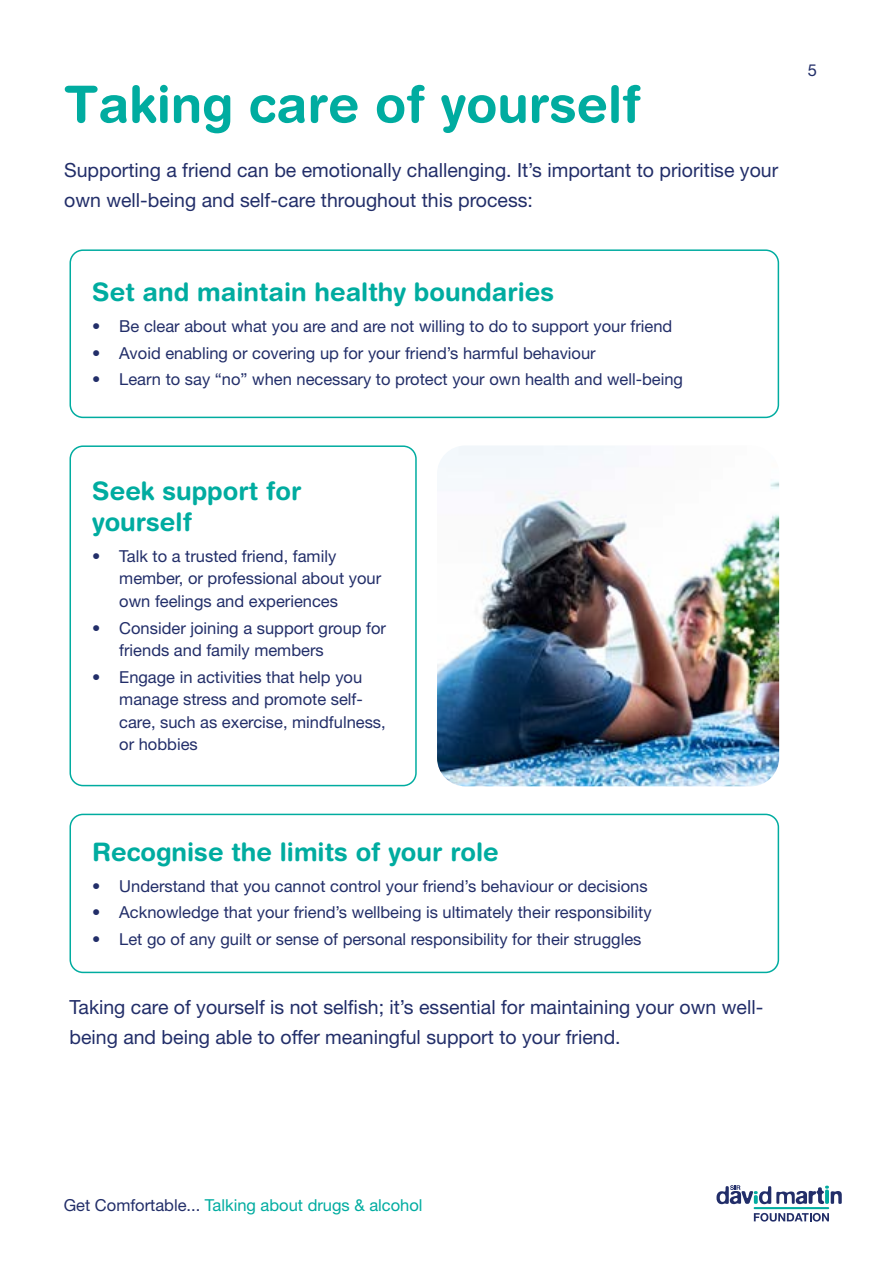
<style>
.page{position:relative;width:893px;height:1263px;background:#fff}
.page>*{position:absolute;margin:0;border:0;box-sizing:border-box;transform-origin:0 0}
.t1{font:700 51px "Helvetica Rounded";color:#00aca0}
.t2{font:700 25.5px/30.6px "Helvetica Rounded";color:#00aca0}
.t3{font:19.5px/30px "Helvetica Neue LT Std";color:#222e69}
.t4{font:16.5px/22.5px "Helvetica Neue LT Std";color:#222e69}
.t5{font:16.5px "Helvetica Neue LT Std";color:#00aca0}
.s1{color:#222e69}
</style>
<div class="page">
<svg style="left:754px;top:1213px;width:75px;height:8px"></svg>
<svg style="left:716px;top:1185px;width:126px;height:19px"></svg>
<hr style="left:754px;top:1207px;width:75px;height:2px;background:#00aca0">
<div style="left:70px;top:249px;width:709px;height:169px;border:2px solid #00aca0;border-radius:13px"></div>
<div style="left:70px;top:814px;width:709px;height:159px;border:2px solid #00aca0;border-radius:13px"></div>
<div style="left:70px;top:445px;width:347px;height:341px;border:2px solid #00aca0;border-radius:13px"></div>
<img style="left:437px;top:446px;width:342px;height:340px">
<h1 class="t1" style="left:64px;top:73px;width:578px">Taking care of yourself</h1>
<p class="t3" style="left:64px;top:154px;width:716px">Supporting a friend can be emotionally challenging. It’s important to prioritise your own well-being and self-care throughout this process:</p>
<h2 class="t2" style="left:92px;top:276px;width:463px">Set and maintain healthy boundaries</h2>
<p class="t4" style="left:92px;top:315px;width:582px">• Be clear about what you are and are not willing to do to support your friend</p>
<p class="t4" style="left:92px;top:341px;width:505px">• Avoid enabling or covering up for your friend’s harmful behaviour</p>
<p class="t4" style="left:92px;top:368px;width:592px">• Learn to say “no” when necessary to protect your own health and well-being</p>
<p class="t4" style="left:808px;top:58px;width:11px">5</p>
<h2 class="t2" style="left:92px;top:475px;width:211px">Seek support for yourself</h2>
<p class="t4" style="left:119px;top:544px;width:263px;text-indent:-27px">• Talk to a trusted friend, family member, or professional about your own feelings and experiences</p>
<p class="t4" style="left:119px;top:616px;width:268px;text-indent:-27px">• Consider joining a support group for friends and family members</p>
<p class="t4" style="left:119px;top:665px;width:268px;text-indent:-27px">• Engage in activities that help you manage stress and promote self&shy;care, such as exercise, mindfulness, or hobbies</p>
<h2 class="t2" style="left:92px;top:836px;width:408px">Recognise the limits of your role</h2>
<p class="t4" style="left:92px;top:874px;width:557px">• Understand that you cannot control your friend’s behaviour or decisions</p>
<p class="t4" style="left:92px;top:901px;width:561px">• Acknowledge that your friend’s wellbeing is ultimately their responsibility</p>
<p class="t4" style="left:92px;top:928px;width:551px">• Let go of any guilt or sense of personal responsibility for their struggles</p>
<p class="t3" style="left:70px;top:992px;width:695px">Taking care of yourself is not selfish; it’s essential for maintaining your own well&shy;being and being able to offer meaningful support to your friend.</p>
<p class="t5" style="left:64px;top:1195px;width:360px"><span class="s1">Get Comfortable...</span> Talking about drugs &amp; alcohol</p>
</div>
